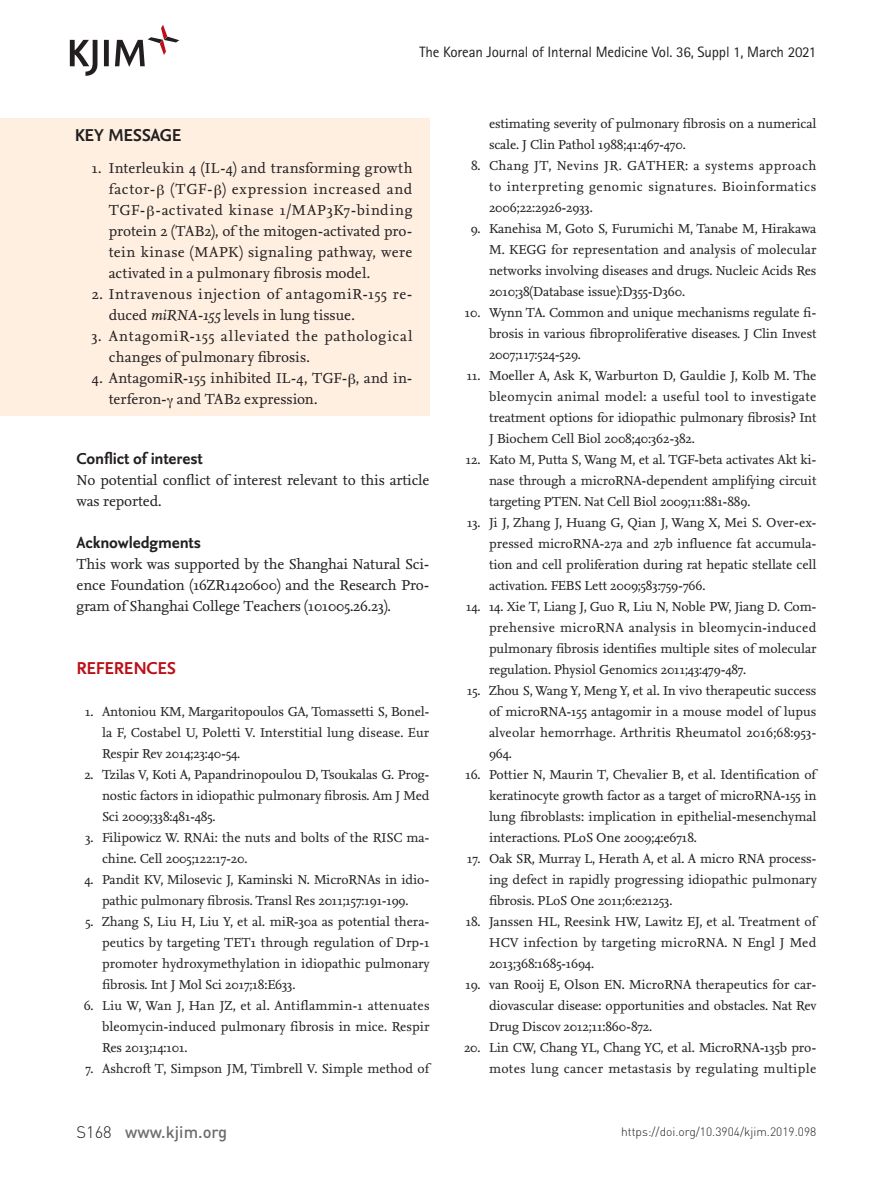
<style>
.page{position:relative;width:893px;height:1191px;background:#fff}
.page>*{position:absolute;margin:0;border:0;box-sizing:border-box;transform-origin:0 0}
.제목1{font:700 18px "Nexus Sans";letter-spacing:-.025em;color:#bb1018}
.키메세지제목{font:700 18px "Nexus Sans";letter-spacing:-.02em;color:#231f20}
.제목2{font:700 16.5px "Nexus Sans";letter-spacing:-.01em;color:#231f20}
.t1{font:500 16.5px "DIN Pro";color:#6c6d70}
.t2{font:300 16.5px "DIN Pro";color:#231f20}
.본문첫단락{font:15px/21px "Nexus Serif";letter-spacing:-.005em;color:#231f20}
.본문첫단락-2{font:15px/21px "Nexus Serif";letter-spacing:.025em;color:#231f20}
.본문첫단락-3{font:15px/21px "Nexus Serif";letter-spacing:.035em;color:#231f20}
.t3{font:15px "Rotis Sans Serif Std";letter-spacing:-.01em;color:#231f20}
.t4{font:13.5px/21px "Nexus Serif";letter-spacing:-.01em;color:#231f20;text-align:justify}
.t5{font:13.5px/21px "Nexus Serif";letter-spacing:.025em;color:#231f20;text-align:right}
.t6{font:300 12px "DIN Pro";color:#231f20}
.s1{font-style:italic}
</style>
<div class="page">
<svg style="left:70px;top:25px;width:109px;height:51px"></svg>
<div style="left:0;top:118px;width:429px;height:298px;background:#feefe1"></div>
<p class="t3" style="left:420px;top:43px;width:398px">The Korean Journal of Internal Medicine Vol. 36, Suppl 1, March 2021</p>
<p class="키메세지제목" style="left:75px;top:124px;width:108px">KEY MESSAGE</p>
<p class="본문첫단락" style="left:109px;top:157px;width:305px;text-align:justify;text-indent:-17px">1. Interleukin 4 (IL-4) and transforming growth factor- (TGF- ) expression increased and TGF- -activated kinase 1/MAP3K7-binding protein 2 (TAB2), of the mitogen-activated pro&shy;tein kinase (MAPK) signaling pathway, were activated in a pulmonary fibrosis model.</p>
<p class="본문첫단락-2" style="left:109px;top:283px;width:305px;text-indent:-17px">2. Intravenous injection of antagomiR-155 re&shy;duced <span class="s1">miRNA-155</span> levels in lung tissue.</p>
<p class="본문첫단락-3" style="left:109px;top:325px;width:305px;text-indent:-17px">3. AntagomiR-155 alleviated the pathological changes of pulmonary fibrosis.</p>
<p class="본문첫단락" style="left:109px;top:367px;width:305px;text-indent:-17px">4. AntagomiR-155 inhibited IL-4, TGF- , and in&shy;terferon- and TAB2 expression.</p>
<p class="제목2" style="left:77px;top:448px;width:128px">Conflict of interest</p>
<p class="본문첫단락" style="left:77px;top:469px;width:354px">No potential conflict of interest relevant to this article was reported.</p>
<p class="제목2" style="left:77px;top:532px;width:126px">Acknowledgments</p>
<p class="본문첫단락" style="left:77px;top:553px;width:354px;text-align:justify">This work was supported by the Shanghai Natural Sci&shy;ence Foundation (16ZR1420600) and the Research Pro&shy;gram of Shanghai College Teachers (101005.26.23).</p>
<p class="제목1" style="left:77px;top:656px;width:101px">REFERENCES</p>
<p class="t4" style="left:102px;top:700px;width:329px;text-indent:-17px">1. Antoniou KM, Margaritopoulos GA, Tomassetti S, Bonel&shy;la F, Costabel U, Poletti V. Interstitial lung disease. Eur Respir Rev 2014;23:40-54.</p>
<p class="t4" style="left:102px;top:763px;width:329px;text-indent:-18px">2. Tzilas V, Koti A, Papandrinopoulou D, Tsoukalas G. Prog&shy;nostic factors in idiopathic pulmonary fibrosis. Am J Med Sci 2009;338:481-485.</p>
<p class="t4" style="left:102px;top:826px;width:329px;text-indent:-17px">3. Filipowicz W. RNAi: the nuts and bolts of the RISC ma&shy;chine. Cell 2005;122:17-20.</p>
<p class="t4" style="left:85px;top:868px;width:346px;text-align:center">4. Pandit KV, Milosevic J, Kaminski N. MicroRNAs in idio&shy;pathic pulmonary fibrosis. Transl Res 2011;157:191-199.</p>
<p class="t4" style="left:102px;top:910px;width:329px;text-indent:-17px">5. Zhang S, Liu H, Liu Y, et al. miR-30a as potential thera&shy;peutics by targeting TET1 through regulation of Drp-1 promoter hydroxymethylation in idiopathic pulmonary fibrosis. Int J Mol Sci 2017;18:E633.</p>
<p class="t4" style="left:102px;top:994px;width:329px;text-indent:-18px">6. Liu W, Wan J, Han JZ, et al. Antiflammin-1 attenuates bleomycin-induced pulmonary fibrosis in mice. Respir Res 2013;14:101.</p>
<p class="t4" style="left:86px;top:1057px;width:345px">7. Ashcroft T, Simpson JM, Timbrell V. Simple method of</p>
<p class="t4" style="left:489px;top:112px;width:329px">estimating severity of pulmonary fibrosis on a numerical scale. J Clin Pathol 1988;41:467-470.</p>
<p class="t4" style="left:489px;top:154px;width:329px;text-indent:-18px">8. Chang JT, Nevins JR. GATHER: a systems approach to interpreting genomic signatures. Bioinformatics 2006;22:2926-2933.</p>
<p class="t4" style="left:489px;top:217px;width:329px;text-indent:-18px">9. Kanehisa M, Goto S, Furumichi M, Tanabe M, Hirakawa M. KEGG for representation and analysis of molecular networks involving diseases and drugs. Nucleic Acids Res 2010;38(Database issue):D355-D360.</p>
<p class="t4" style="left:489px;top:301px;width:329px;text-indent:-24px">10. Wynn TA. Common and unique mechanisms regulate fi&shy;brosis in various fibroproliferative diseases. J Clin Invest 2007;117:524-529.</p>
<p class="t4" style="left:489px;top:364px;width:329px;text-indent:-22px">11. Moeller A, Ask K, Warburton D, Gauldie J, Kolb M. The bleomycin animal model: a useful tool to investigate treatment options for idiopathic pulmonary fibrosis? Int J Biochem Cell Biol 2008;40:362-382.</p>
<p class="t4" style="left:489px;top:448px;width:329px;text-indent:-23px">12. Kato M, Putta S, Wang M, et al. TGF-beta activates Akt ki&shy;nase through a microRNA-dependent amplifying circuit targeting PTEN. Nat Cell Biol 2009;11:881-889.</p>
<p class="t4" style="left:489px;top:511px;width:329px;text-indent:-22px">13. Ji J, Zhang J, Huang G, Qian J, Wang X, Mei S. Over-ex&shy;pressed microRNA-27a and 27b influence fat accumula&shy;tion and cell proliferation during rat hepatic stellate cell activation. FEBS Lett 2009;583:759-766.</p>
<p class="t4" style="left:489px;top:595px;width:329px;text-indent:-23px">14. 14. Xie T, Liang J, Guo R, Liu N, Noble PW, Jiang D. Com&shy;prehensive microRNA analysis in bleomycin-induced pulmonary fibrosis identifies multiple sites of molecular regulation. Physiol Genomics 2011;43:479-487.</p>
<p class="t4" style="left:489px;top:679px;width:329px;text-indent:-22px">15. Zhou S, Wang Y, Meng Y, et al. In vivo therapeutic success of microRNA-155 antagomir in a mouse model of lupus alveolar hemorrhage. Arthritis Rheumatol 2016;68:953- 964.</p>
<p class="t4" style="left:489px;top:763px;width:329px;text-indent:-24px">16. Pottier N, Maurin T, Chevalier B, et al. Identification of keratinocyte growth factor as a target of microRNA-155 in lung fibroblasts: implication in epithelial-mesenchymal interactions. PLoS One 2009;4:e6718.</p>
<p class="t4" style="left:489px;top:847px;width:329px;text-indent:-22px">17. Oak SR, Murray L, Herath A, et al. A micro RNA process&shy;ing defect in rapidly progressing idiopathic pulmonary fibrosis. PLoS One 2011;6:e21253.</p>
<p class="t4" style="left:489px;top:910px;width:329px;text-indent:-23px">18. Janssen HL, Reesink HW, Lawitz EJ, et al. Treatment of HCV infection by targeting microRNA. N Engl J Med 2013;368:1685-1694.</p>
<p class="t4" style="left:489px;top:973px;width:329px;text-indent:-24px">19. van Rooij E, Olson EN. MicroRNA therapeutics for car&shy;diovascular disease: opportunities and obstacles. Nat Rev Drug Discov 2012;11:860-872.</p>
<p class="t5" style="left:464px;top:1036px;width:354px">20. Lin CW, Chang YL, Chang YC, et al. MicroRNA-135b pro&shy;motes lung cancer metastasis by regulating multiple</p>
<p class="t2" style="left:77px;top:1120px;width:37px">S168</p>
<p class="t1" style="left:125px;top:1120px;width:104px">www.kjim.org</p>
<p class="t6" style="left:621px;top:1123px;width:197px">https://doi.org/10.3904/kjim.2019.098</p>
</div>
